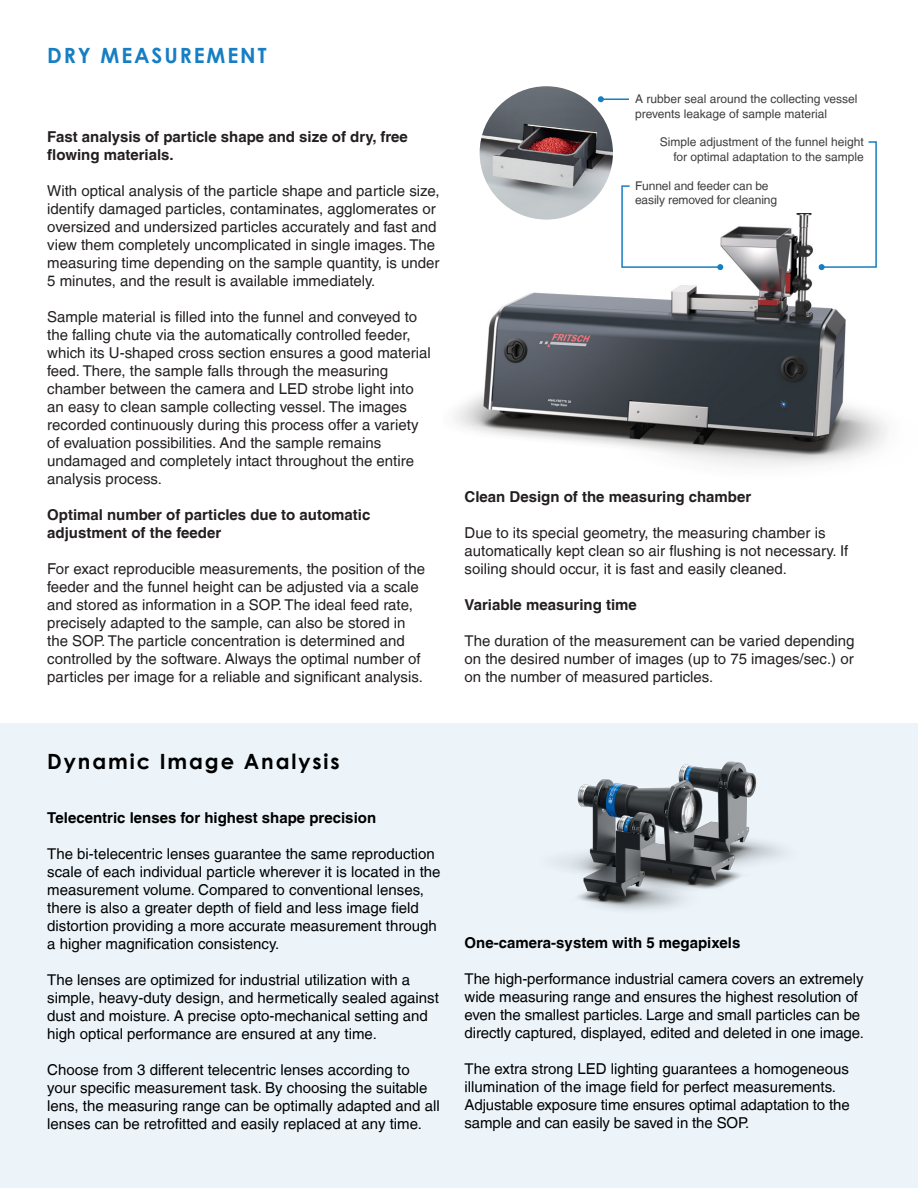
<style>
.page{position:relative;width:918px;height:1188px;background:#fff}
.page>*{position:absolute;margin:0;border:0;box-sizing:border-box;transform-origin:0 0}
.t1{font:700 21px "Century Gothic";letter-spacing:.09em;color:#000}
.t2{font:700 21px "Century Gothic";letter-spacing:.09em;color:#167ec2}
.t3{font:15px/18px "Helvetica LT";color:#231f20}
.t4{font:15px/18px "Helvetica LT";color:#000}
.t5{font:700 15px/18px "Helvetica LT";color:#231f20}
.t6{font:700 15px "Helvetica LT";color:#000}
.t7{font:12px/14.4px "Helvetica LT";color:#3e3e3f}
</style>
<div class="page">
<div style="left:0;top:723px;width:918px;height:465px;background:#ecf4fa"></div>
<img style="left:557px;top:761px;width:227px;height:149px">
<img style="left:454px;top:214px;width:433px;height:252px">
<img style="left:480px;top:86px;width:133px;height:134px;border-radius:67px">
<svg style="left:819px;top:141px;width:59px;height:129px"></svg>
<svg style="left:621px;top:185px;width:102px;height:85px"></svg>
<hr style="left:601px;top:98px;width:28px;height:2px;background:#167ec2">
<svg style="left:598px;top:96px;width:6px;height:6px"></svg>
<p class="t2" style="left:47px;top:39px;width:221px">DRY MEASUREMENT</p>
<p class="t5" style="left:47px;top:128px;width:362px">Fast analysis of particle shape and size of dry, free flowing materials.</p>
<p class="t3" style="left:47px;top:182px;width:394px">With optical analysis of the particle shape and particle size, identify damaged particles, contaminates, agglomerates or oversized and undersized particles accurately and fast and view them completely uncomplicated in single images. The measuring time depending on the sample quantity, is under 5 minutes, and the result is available immediately.</p>
<p class="t3" style="left:47px;top:308px;width:385px">Sample material is filled into the funnel and conveyed to the falling chute via the automatically controlled feeder, which its U-shaped cross section ensures a good material feed. There, the sample falls through the measuring chamber between the camera and LED strobe light into an easy to clean sample collecting vessel. The images recorded continuously during this process offer a variety of evaluation possibilities. And the sample remains undamaged and completely intact throughout the entire analysis process.</p>
<p class="t5" style="left:47px;top:506px;width:325px">Optimal number of particles due to automatic adjustment of the feeder</p>
<p class="t3" style="left:47px;top:560px;width:379px">For exact reproducible measurements, the position of the feeder and the funnel height can be adjusted via a scale and stored as information in a SOP. The ideal feed rate, precisely adapted to the sample, can also be stored in the SOP. The particle concentration is determined and controlled by the software. Always the optimal number of particles per image for a reliable and significant analysis.</p>
<p class="t7" style="left:635px;top:92px;width:224px">A rubber seal around the collecting vessel prevents leakage of sample material</p>
<p class="t7" style="left:660px;top:135px;width:206px">Simple adjustment of the funnel height</p>
<p class="t7" style="left:674px;top:149px;width:192px">for optimal adaptation to the sample</p>
<p class="t7" style="left:635px;top:178px;width:135px">Funnel and feeder can be</p>
<p class="t7" style="left:635px;top:193px;width:144px">easily removed for cleaning</p>
<p class="t5" style="left:465px;top:488px;width:288px">Clean Design of the measuring chamber</p>
<p class="t3" style="left:465px;top:524px;width:385px">Due to its special geometry, the measuring chamber is automatically kept clean so air flushing is not necessary. If soiling should occur, it is fast and easily cleaned.</p>
<p class="t5" style="left:465px;top:596px;width:174px">Variable measuring time</p>
<p class="t3" style="left:465px;top:632px;width:391px;text-align:justify">The duration of the measurement can be varied depending on the desired number of images (up to 75 images/sec.) or on the number of measured particles.</p>
<p class="t1" style="left:47px;top:745px;width:294px">Dynamic Image Analysis</p>
<p class="t6" style="left:47px;top:808px;width:330px">Telecentric lenses for highest shape precision</p>
<p class="t4" style="left:47px;top:845px;width:395px">The bi-telecentric lenses guarantee the same reproduction scale of each individual particle wherever it is located in the measurement volume. Compared to conventional lenses, there is also a greater depth of field and less image field distortion providing a more accurate measurement through a higher magnification consistency.</p>
<p class="t4" style="left:47px;top:971px;width:393px">The lenses are optimized for industrial utilization with a simple, heavy-duty design, and hermetically sealed against dust and moisture. A precise opto-mechanical setting and high optical performance are ensured at any time.</p>
<p class="t4" style="left:47px;top:1061px;width:394px">Choose from 3 different telecentric lenses according to your specific measurement task. By choosing the suitable lens, the measuring range can be optimally adapted and all lenses can be retrofitted and easily replaced at any time.</p>
<p class="t6" style="left:465px;top:934px;width:277px">One-camera-system with 5 megapixels</p>
<p class="t4" style="left:465px;top:970px;width:401px">The high-performance industrial camera covers an extremely wide measuring range and ensures the highest resolution of even the smallest particles. Large and small particles can be directly captured, displayed, edited and deleted in one image.</p>
<p class="t4" style="left:465px;top:1060px;width:387px">The extra strong LED lighting guarantees a homogeneous illumination of the image field for perfect measurements.<br>Adjustable exposure time ensures optimal adaptation to the sample and can easily be saved in the SOP.</p>
</div>
